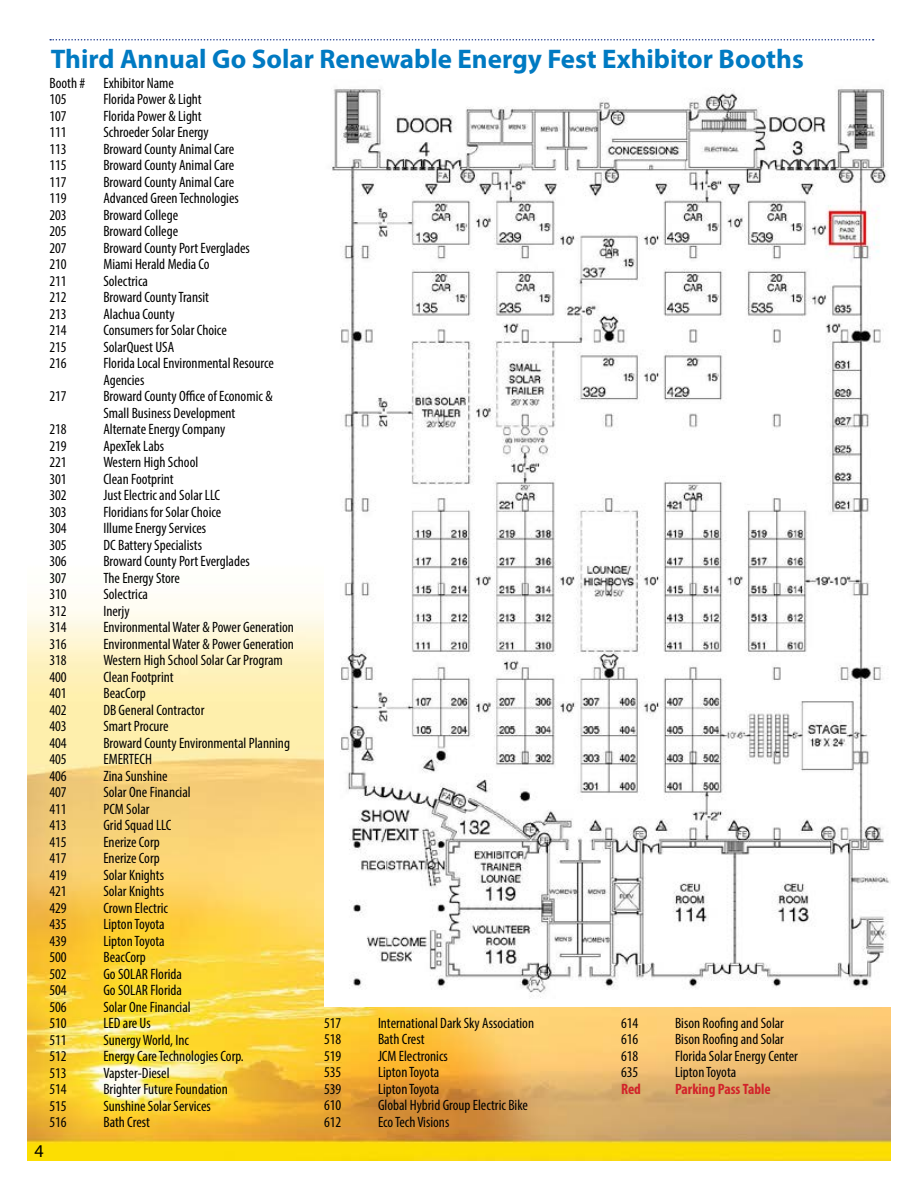
<style>
.page{position:relative;width:918px;height:1188px;background:#fff}
.page>*{position:absolute;margin:0;border:0;box-sizing:border-box;transform-origin:0 0}
.t1{font:700 27px "Myriad Pro";color:#007ac2}
.t2{font:18px "Myriad Pro";color:#000}
.t3{font:condensed 15px/16.5px "Myriad Pro";color:#000}
.t4{font:700 condensed 15px "Myriad Pro";color:#d2232a}
</style>
<div class="page">
<img style="left:27px;top:39px;width:864px;height:1122px">
<svg style="left:50px;top:39px;width:824px;height:1px"></svg>
<div style="left:110px;top:79px;width:80px;height:27px;background:#fff"></div>
<div style="left:86px;top:74px;width:19px;height:146px;background:#fff"></div>
<img style="left:324px;top:80px;width:567px;height:926px">
<p class="t1" style="left:51px;top:41px;width:754px">Third Annual Go Solar Renewable Energy Fest Exhibitor Booths</p>
<p class="t3" style="left:49px;top:74px;width:126px">Booth # Exhibitor Name</p>
<p class="t3" style="left:49px;top:91px;width:19px">105</p>
<p class="t3" style="left:103px;top:91px;width:100px">Florida Power &amp; Light</p>
<p class="t3" style="left:49px;top:107px;width:19px">107</p>
<p class="t3" style="left:103px;top:107px;width:100px">Florida Power &amp; Light</p>
<p class="t3" style="left:49px;top:124px;width:19px">111</p>
<p class="t3" style="left:103px;top:124px;width:107px">Schroeder Solar Energy</p>
<p class="t3" style="left:49px;top:140px;width:19px">113</p>
<p class="t3" style="left:103px;top:140px;width:132px">Broward County Animal Care</p>
<p class="t3" style="left:49px;top:157px;width:19px">115</p>
<p class="t3" style="left:103px;top:157px;width:132px">Broward County Animal Care</p>
<p class="t3" style="left:49px;top:173px;width:19px">117</p>
<p class="t3" style="left:103px;top:173px;width:132px">Broward County Animal Care</p>
<p class="t3" style="left:49px;top:190px;width:19px">119</p>
<p class="t3" style="left:103px;top:190px;width:137px">Advanced Green Technologies</p>
<p class="t3" style="left:49px;top:206px;width:19px">203</p>
<p class="t3" style="left:103px;top:206px;width:76px">Broward College</p>
<p class="t3" style="left:49px;top:223px;width:19px">205</p>
<p class="t3" style="left:103px;top:223px;width:76px">Broward College</p>
<p class="t3" style="left:49px;top:239px;width:19px">207</p>
<p class="t3" style="left:103px;top:239px;width:148px">Broward County Port Everglades</p>
<p class="t3" style="left:49px;top:256px;width:19px">210</p>
<p class="t3" style="left:103px;top:256px;width:108px">Miami Herald Media Co</p>
<p class="t3" style="left:49px;top:272px;width:19px">211</p>
<p class="t3" style="left:103px;top:272px;width:46px">Solectrica</p>
<p class="t3" style="left:49px;top:289px;width:19px">212</p>
<p class="t3" style="left:103px;top:289px;width:107px">Broward County Transit</p>
<p class="t3" style="left:49px;top:305px;width:19px">213</p>
<p class="t3" style="left:103px;top:305px;width:73px">Alachua County</p>
<p class="t3" style="left:49px;top:322px;width:19px">214</p>
<p class="t3" style="left:103px;top:322px;width:125px">Consumers for Solar Choice</p>
<p class="t3" style="left:49px;top:338px;width:19px">215</p>
<p class="t3" style="left:103px;top:338px;width:72px">SolarQuest USA</p>
<p class="t3" style="left:49px;top:355px;width:19px">216</p>
<p class="t3" style="left:103px;top:355px;width:172px">Florida Local Environmental Resource<br>Agencies</p>
<p class="t3" style="left:49px;top:388px;width:19px">217</p>
<p class="t3" style="left:103px;top:388px;width:171px">Broward County Office of Economic &amp;<br>Small Business Development</p>
<p class="t3" style="left:49px;top:421px;width:19px">218</p>
<p class="t3" style="left:103px;top:421px;width:123px">Alternate Energy Company</p>
<p class="t3" style="left:49px;top:437px;width:19px">219</p>
<p class="t3" style="left:103px;top:437px;width:62px">ApexTek Labs</p>
<p class="t3" style="left:49px;top:454px;width:19px">221</p>
<p class="t3" style="left:103px;top:454px;width:96px">Western High School</p>
<p class="t3" style="left:49px;top:470px;width:19px">301</p>
<p class="t3" style="left:103px;top:470px;width:72px">Clean Footprint</p>
<p class="t3" style="left:49px;top:487px;width:19px">302</p>
<p class="t3" style="left:103px;top:487px;width:118px">Just Electric and Solar LLC</p>
<p class="t3" style="left:49px;top:503px;width:19px">303</p>
<p class="t3" style="left:103px;top:503px;width:119px">Floridians for Solar Choice</p>
<p class="t3" style="left:49px;top:520px;width:19px">304</p>
<p class="t3" style="left:103px;top:520px;width:104px">Illume Energy Services</p>
<p class="t3" style="left:49px;top:536px;width:19px">305</p>
<p class="t3" style="left:103px;top:536px;width:100px">DC Battery Specialists</p>
<p class="t3" style="left:49px;top:553px;width:19px">306</p>
<p class="t3" style="left:103px;top:553px;width:148px">Broward County Port Everglades</p>
<p class="t3" style="left:49px;top:569px;width:19px">307</p>
<p class="t3" style="left:103px;top:569px;width:78px">The Energy Store</p>
<p class="t3" style="left:49px;top:586px;width:19px">310</p>
<p class="t3" style="left:103px;top:586px;width:46px">Solectrica</p>
<p class="t3" style="left:49px;top:602px;width:19px">312</p>
<p class="t3" style="left:103px;top:602px;width:28px">Inerjy</p>
<p class="t3" style="left:49px;top:619px;width:19px">314</p>
<p class="t3" style="left:103px;top:619px;width:192px">Environmental Water &amp; Power Generation</p>
<p class="t3" style="left:49px;top:635px;width:19px">316</p>
<p class="t3" style="left:103px;top:635px;width:192px">Environmental Water &amp; Power Generation</p>
<p class="t3" style="left:49px;top:652px;width:19px">318</p>
<p class="t3" style="left:103px;top:652px;width:181px">Western High School Solar Car Program</p>
<p class="t3" style="left:49px;top:668px;width:19px">400</p>
<p class="t3" style="left:103px;top:668px;width:72px">Clean Footprint</p>
<p class="t3" style="left:49px;top:685px;width:19px">401</p>
<p class="t3" style="left:103px;top:685px;width:44px">BeacCorp</p>
<p class="t3" style="left:49px;top:701px;width:19px">402</p>
<p class="t3" style="left:103px;top:701px;width:103px">DB General Contractor</p>
<p class="t3" style="left:49px;top:718px;width:19px">403</p>
<p class="t3" style="left:103px;top:718px;width:67px">Smart Procure</p>
<p class="t3" style="left:49px;top:734px;width:19px">404</p>
<p class="t3" style="left:103px;top:734px;width:188px">Broward County Environmental Planning</p>
<p class="t3" style="left:49px;top:751px;width:19px">405</p>
<p class="t3" style="left:103px;top:751px;width:50px">EMERTECH</p>
<p class="t3" style="left:49px;top:767px;width:19px">406</p>
<p class="t3" style="left:103px;top:767px;width:66px">Zina Sunshine</p>
<p class="t3" style="left:49px;top:784px;width:19px">407</p>
<p class="t3" style="left:103px;top:784px;width:89px">Solar One Financial</p>
<p class="t3" style="left:49px;top:800px;width:19px">411</p>
<p class="t3" style="left:103px;top:800px;width:48px">PCM Solar</p>
<p class="t3" style="left:49px;top:817px;width:19px">413</p>
<p class="t3" style="left:103px;top:817px;width:69px">Grid Squad LLC</p>
<p class="t3" style="left:49px;top:833px;width:19px">415</p>
<p class="t3" style="left:103px;top:833px;width:58px">Enerize Corp</p>
<p class="t3" style="left:49px;top:850px;width:19px">417</p>
<p class="t3" style="left:103px;top:850px;width:58px">Enerize Corp</p>
<p class="t3" style="left:49px;top:866px;width:19px">419</p>
<p class="t3" style="left:103px;top:866px;width:62px">Solar Knights</p>
<p class="t3" style="left:49px;top:883px;width:19px">421</p>
<p class="t3" style="left:103px;top:883px;width:62px">Solar Knights</p>
<p class="t3" style="left:49px;top:899px;width:19px">429</p>
<p class="t3" style="left:103px;top:899px;width:66px">Crown Electric</p>
<p class="t3" style="left:49px;top:916px;width:19px">435</p>
<p class="t3" style="left:103px;top:916px;width:63px">Lipton Toyota</p>
<p class="t3" style="left:49px;top:932px;width:19px">439</p>
<p class="t3" style="left:103px;top:932px;width:63px">Lipton Toyota</p>
<p class="t3" style="left:49px;top:949px;width:19px">500</p>
<p class="t3" style="left:103px;top:949px;width:44px">BeacCorp</p>
<p class="t3" style="left:49px;top:965px;width:19px">502</p>
<p class="t3" style="left:103px;top:965px;width:80px">Go SOLAR Florida</p>
<p class="t3" style="left:49px;top:982px;width:19px">504</p>
<p class="t3" style="left:103px;top:982px;width:80px">Go SOLAR Florida</p>
<p class="t3" style="left:49px;top:998px;width:19px">506</p>
<p class="t3" style="left:103px;top:998px;width:89px">Solar One Financial</p>
<p class="t3" style="left:49px;top:1015px;width:19px">510</p>
<p class="t3" style="left:103px;top:1015px;width:49px">LED are Us</p>
<p class="t3" style="left:49px;top:1031px;width:19px">511</p>
<p class="t3" style="left:103px;top:1031px;width:87px">Sunergy World, Inc</p>
<p class="t3" style="left:49px;top:1048px;width:19px">512</p>
<p class="t3" style="left:103px;top:1048px;width:142px">Energy Care Technologies Corp.</p>
<p class="t3" style="left:49px;top:1064px;width:19px">513</p>
<p class="t3" style="left:103px;top:1064px;width:68px">Vapster-Diesel</p>
<p class="t3" style="left:49px;top:1081px;width:19px">514</p>
<p class="t3" style="left:103px;top:1081px;width:126px">Brighter Future Foundation</p>
<p class="t3" style="left:49px;top:1097px;width:19px">515</p>
<p class="t3" style="left:103px;top:1097px;width:109px">Sunshine Solar Services</p>
<p class="t3" style="left:49px;top:1114px;width:19px">516</p>
<p class="t3" style="left:103px;top:1114px;width:48px">Bath Crest</p>
<p class="t2" style="left:34px;top:1140px;width:11px">4</p>
<p class="t3" style="left:324px;top:1014px;width:19px">517</p>
<p class="t3" style="left:378px;top:1014px;width:158px">International Dark Sky Association</p>
<p class="t3" style="left:324px;top:1031px;width:19px">518</p>
<p class="t3" style="left:378px;top:1031px;width:48px">Bath Crest</p>
<p class="t3" style="left:324px;top:1047px;width:19px">519</p>
<p class="t3" style="left:378px;top:1047px;width:71px">JCM Electronics</p>
<p class="t3" style="left:324px;top:1064px;width:19px">535</p>
<p class="t3" style="left:378px;top:1064px;width:63px">Lipton Toyota</p>
<p class="t3" style="left:324px;top:1080px;width:19px">539</p>
<p class="t3" style="left:378px;top:1080px;width:63px">Lipton Toyota</p>
<p class="t3" style="left:324px;top:1097px;width:19px">610</p>
<p class="t3" style="left:378px;top:1097px;width:151px">Global Hybrid Group Electric Bike</p>
<p class="t3" style="left:324px;top:1113px;width:19px">612</p>
<p class="t3" style="left:378px;top:1113px;width:73px">Eco Tech Visions</p>
<p class="t3" style="left:621px;top:1014px;width:19px">614</p>
<p class="t3" style="left:675px;top:1014px;width:111px">Bison Roofing and Solar</p>
<p class="t3" style="left:621px;top:1031px;width:19px">616</p>
<p class="t3" style="left:675px;top:1031px;width:111px">Bison Roofing and Solar</p>
<p class="t3" style="left:621px;top:1047px;width:19px">618</p>
<p class="t3" style="left:675px;top:1047px;width:125px">Florida Solar Energy Center</p>
<p class="t3" style="left:621px;top:1064px;width:19px">635</p>
<p class="t3" style="left:675px;top:1064px;width:63px">Lipton Toyota</p>
<p class="t4" style="left:621px;top:1079px;width:21px">Red</p>
<p class="t4" style="left:675px;top:1079px;width:97px">Parking Pass Table</p>
</div>
